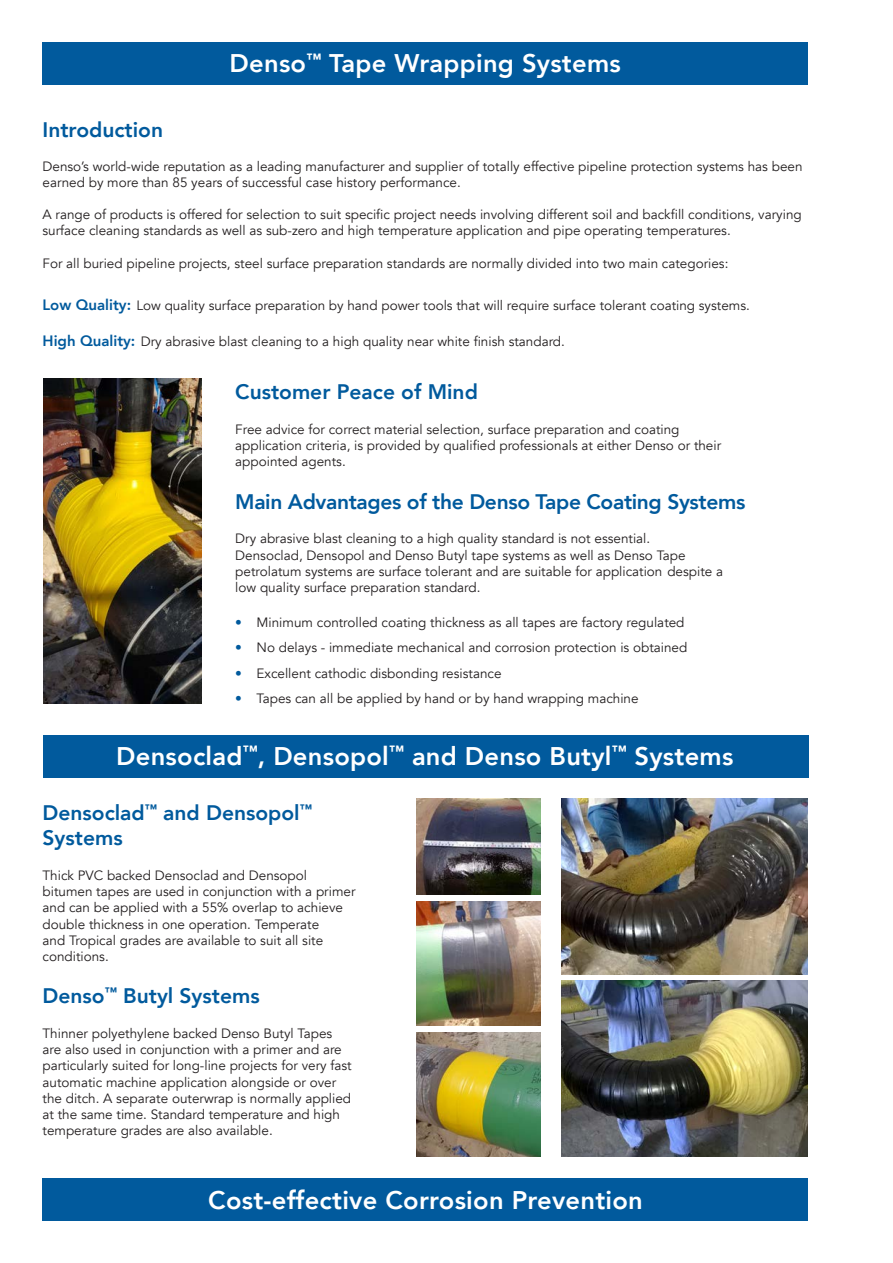
<style>
.page{position:relative;width:893px;height:1263px;background:#fff}
.page>*{position:absolute;margin:0;border:0;box-sizing:border-box;transform-origin:0 0}
.t1{font:800 25.5px "Avenir";letter-spacing:.01em;color:#fff}
.t2{font:800 21px/25.2px "Avenir";color:#015a9d}
.t3{font:800 15px "Avenir";color:#015a9d}
.t4{font:13.5px/16.2px "Avenir";color:#231f20}
.s1{color:#015a9d}
</style>
<div class="page">
<div style="left:43px;top:43px;width:765px;height:42px;background:#015a9d"></div>
<img style="left:43px;top:378px;width:158px;height:325px">
<div style="left:43px;top:735px;width:766px;height:43px;background:#015a9d"></div>
<img style="left:561px;top:799px;width:247px;height:176px">
<div style="left:43px;top:1178px;width:765px;height:42px;background:#015a9d"></div>
<img style="left:561px;top:981px;width:247px;height:176px">
<img style="left:417px;top:1032px;width:124px;height:125px">
<img style="left:417px;top:901px;width:124px;height:125px">
<img style="left:417px;top:799px;width:124px;height:95px">
<h2 class="t2" style="left:43px;top:119px;width:122px">Introduction</h2>
<h1 class="t1" style="left:230px;top:53px;width:393px">Denso<sup>™</sup> Tape Wrapping Systems</h1>
<p class="t4" style="left:43px;top:159px;width:761px">Denso’s world-wide reputation as a leading manufacturer and supplier of totally effective pipeline protection systems has been earned by more than 85 years of successful case history performance.</p>
<p class="t4" style="left:43px;top:207px;width:761px">A range of products is offered for selection to suit specific project needs involving different soil and backfill conditions, varying surface cleaning standards as well as sub-zero and high temperature application and pipe operating temperatures.</p>
<p class="t4" style="left:43px;top:255px;width:687px">For all buried pipeline projects, steel surface preparation standards are normally divided into two main categories:</p>
<p class="t3" style="left:43px;top:298px;width:90px">Low Quality:</p>
<p class="t4" style="left:136px;top:299px;width:615px">Low quality surface preparation by hand power tools that will require surface tolerant coating systems.</p>
<p class="t4" style="left:141px;top:334px;width:426px">Dry abrasive blast cleaning to a high quality near white finish standard.</p>
<p class="t3" style="left:43px;top:335px;width:94px">High Quality:</p>
<h2 class="t2" style="left:235px;top:381px;width:244px">Customer Peace of Mind</h2>
<p class="t4" style="left:235px;top:421px;width:487px">Free advice for correct material selection, surface preparation and coating application criteria, is provided by qualified professionals at either Denso or their appointed agents.</p>
<h2 class="t2" style="left:235px;top:490px;width:511px">Main Advantages of the Denso Tape Coating Systems</h2>
<p class="t4" style="left:235px;top:532px;width:489px">Dry abrasive blast cleaning to a high quality standard is not essential.<br>Densoclad, Densopol and Denso Butyl tape systems as well as Denso Tape petrolatum systems are surface tolerant and are suitable for application despite a low quality surface preparation standard.</p>
<p class="t4" style="left:235px;top:614px;width:451px"><span class="s1">•</span> Minimum controlled coating thickness as all tapes are factory regulated</p>
<p class="t4" style="left:235px;top:641px;width:454px"><span class="s1">•</span> No delays - immediate mechanical and corrosion protection is obtained</p>
<p class="t4" style="left:235px;top:666px;width:268px"><span class="s1">•</span> Excellent cathodic disbonding resistance</p>
<p class="t4" style="left:235px;top:691px;width:405px"><span class="s1">•</span> Tapes can all be applied by hand or by hand wrapping machine</p>
<h1 class="t1" style="left:116px;top:745px;width:619px">Densoclad<sup>™</sup>, Densopol<sup>™</sup> and Denso Butyl<sup>™</sup> Systems</h1>
<h2 class="t2" style="left:43px;top:802px;width:271px">Densoclad<sup>™</sup> and Densopol<sup>™<br></sup>Systems</h2>
<p class="t4" style="left:43px;top:867px;width:314px">Thick PVC backed Densoclad and Densopol bitumen tapes are used in conjunction with a primer and can be applied with a 55% overlap to achieve double thickness in one operation. Temperate<br>and Tropical grades are available to suit all site conditions.</p>
<h2 class="t2" style="left:43px;top:985px;width:219px">Denso<sup>™</sup> Butyl Systems</h2>
<p class="t4" style="left:43px;top:1025px;width:311px">Thinner polyethylene backed Denso Butyl Tapes are also used in conjunction with a primer and are particularly suited for long-line projects for very fast automatic machine application alongside or over the ditch. A separate outerwrap is normally applied at the same time. Standard temperature and high temperature grades are also available.</p>
<h1 class="t1" style="left:208px;top:1189px;width:436px">Cost-effective Corrosion Prevention</h1>
</div>
